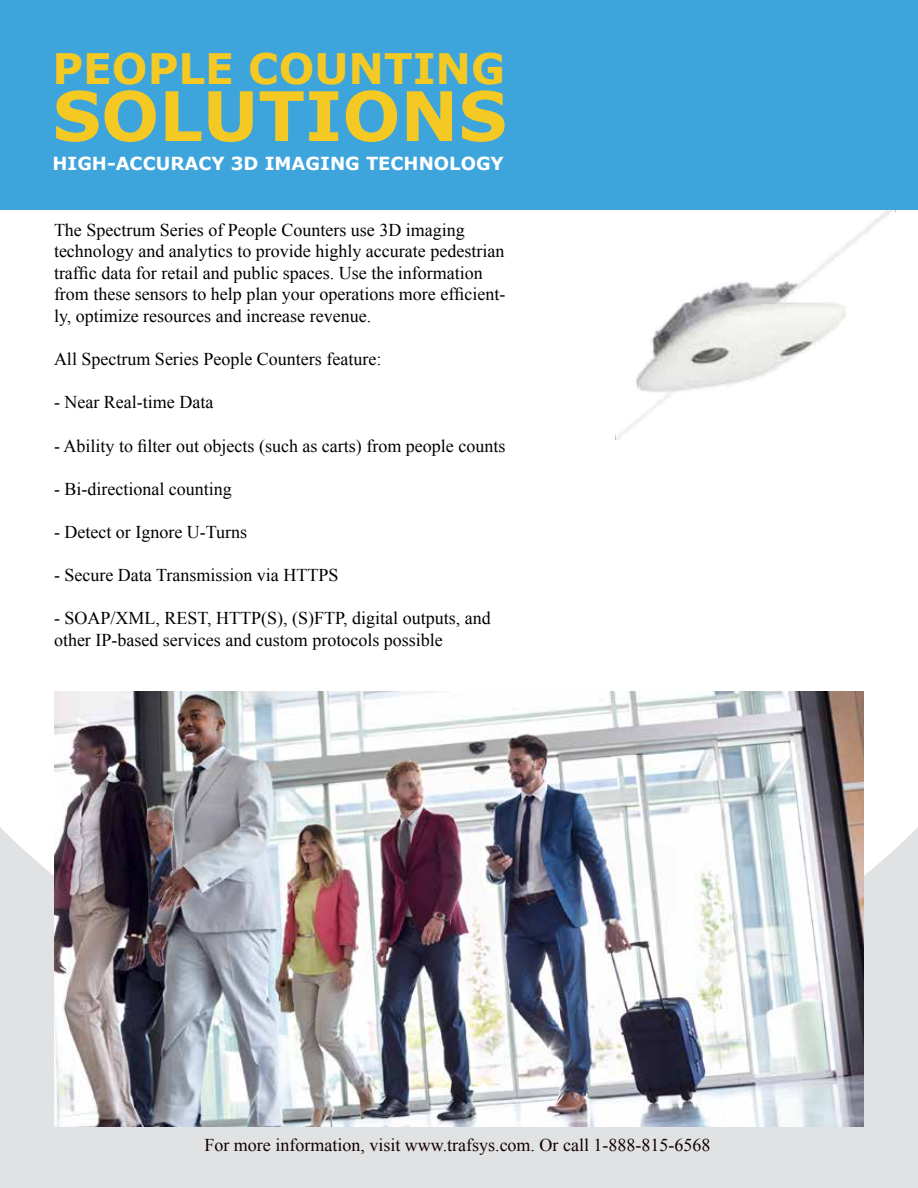
<style>
.page{position:relative;width:918px;height:1188px;background:#fff}
.page>*{position:absolute;margin:0;border:0;box-sizing:border-box;transform-origin:0 0}
.t1{font:700 68.4px "Verdana";color:#f4c923}
.t2{font:700 42px "Verdana";color:#f4c923}
.t3{font:18px/21.6px "Times New Roman";color:#000}
.t4{font:18px "Times New Roman";color:#120000}
.t5{font:700 18px "Verdana";color:#fff}
</style>
<div class="page">
<div style="left:0;top:0;width:918px;height:210px;background:#3ea4dc"></div>
<div style="left:0;top:827px;width:918px;height:361px;background:#e1e2e3"></div>
<img style="left:54px;top:691px;width:810px;height:436px">
<img style="left:615px;top:211px;width:281px;height:228px">
<h2 class="t2" style="left:52px;top:41px;width:454px">PEOPLE COUNTING</h2>
<h1 class="t1" style="left:52px;top:72px;width:456px">SOLUTIONS</h1>
<p class="t5" style="left:52px;top:151px;width:453px">HIGH-ACCURACY 3D IMAGING TECHNOLOGY</p>
<p class="t3" style="left:54px;top:219px;width:453px">The Spectrum Series of People Counters use 3D imaging technology and analytics to provide highly accurate pedestrian traffic data for retail and public spaces. Use the information from these sensors to help plan your operations more efficient&shy;ly, optimize resources and increase revenue.</p>
<p class="t3" style="left:54px;top:348px;width:329px">All Spectrum Series People Counters feature:</p>
<p class="t3" style="left:54px;top:391px;width:161px">- Near Real-time Data</p>
<p class="t3" style="left:54px;top:435px;width:453px">- Ability to filter out objects (such as carts) from people counts</p>
<p class="t3" style="left:54px;top:478px;width:179px">- Bi-directional counting</p>
<p class="t3" style="left:54px;top:521px;width:195px">- Detect or Ignore U-Turns</p>
<p class="t3" style="left:54px;top:564px;width:286px">- Secure Data Transmission via HTTPS</p>
<p class="t3" style="left:54px;top:607px;width:438px">- SOAP/XML, REST, HTTP(S), (S)FTP, digital outputs, and other IP-based services and custom protocols possible</p>
<p class="t4" style="left:204px;top:1133px;width:508px">For more information, visit www.trafsys.com. Or call 1-888-815-6568</p>
</div>
